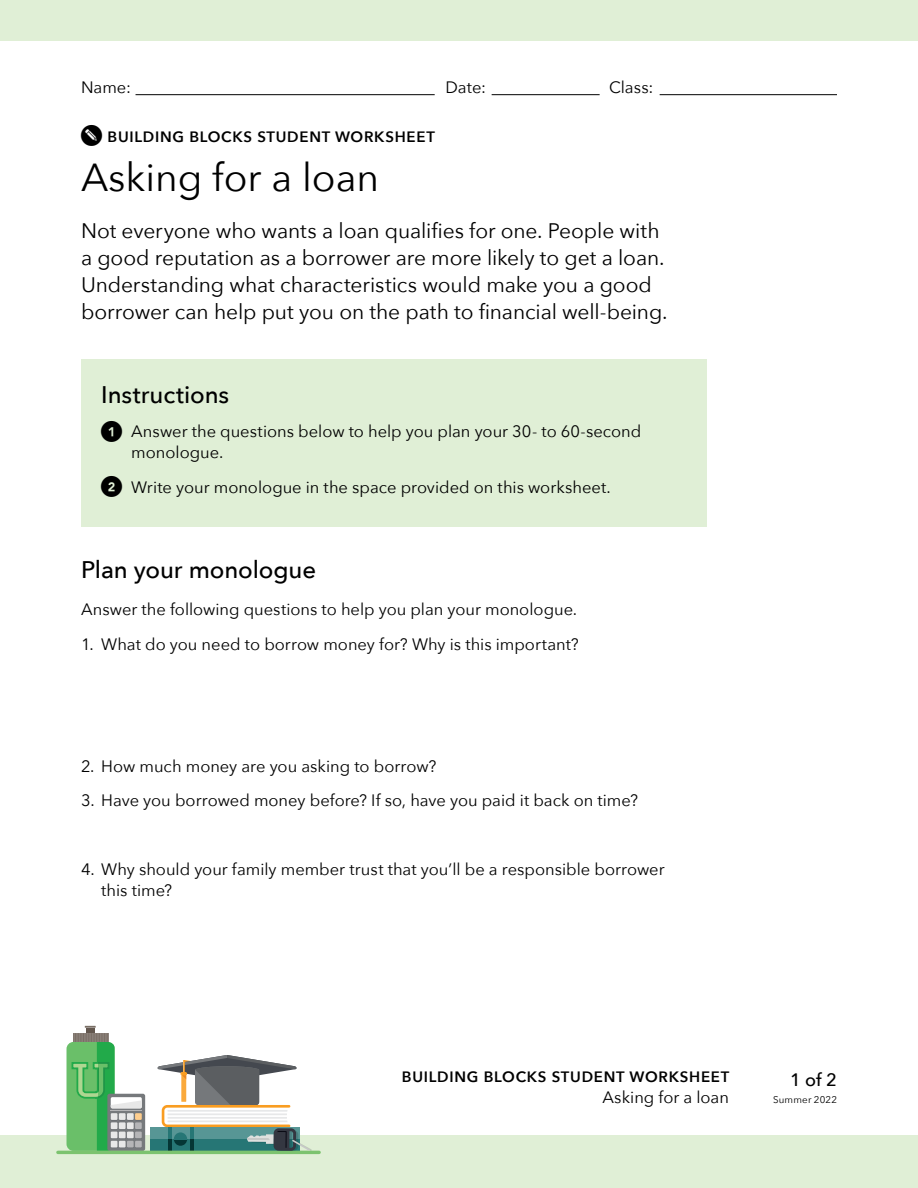
<style>
.page{position:relative;width:918px;height:1188px;background:#fff}
.page>*{position:absolute;margin:0;border:0;box-sizing:border-box;transform-origin:0 0}
.t1{font:39px "Avenir Next";color:#000}
.t2{font:500 24px "Avenir Next";letter-spacing:-.005em;color:#000}
.t3{font:21px/27px "Avenir Next";letter-spacing:-.005em;color:#000}
.t4{font:500 18px "Avenir Next";color:#000}
.t5{font:16.5px/21px "Avenir Next";color:#000}
.t6{font:600 15px "Avenir Next";letter-spacing:.05em;color:#000}
.t7{font:9.75px "Avenir Next";letter-spacing:.02em;color:#000}
</style>
<div class="page">
<hr style="left:136px;top:94px;width:299px;height:1px;background:#000">
<hr style="left:492px;top:94px;width:108px;height:1px;background:#000">
<hr style="left:660px;top:94px;width:177px;height:1px;background:#000">
<div style="left:0;top:0;width:918px;height:40px;background:#e0efd6"></div>
<div style="left:0;top:1135px;width:918px;height:53px;background:#e0efd6"></div>
<div style="left:67px;top:1042px;width:48px;height:109px;background:#6abf69;border-radius:7px"></div>
<div style="left:150px;top:1127px;width:149px;height:24px;background:#267675"></div>
<div style="left:150px;top:1127px;width:149px;height:12px;background:#579695"></div>
<div style="left:107px;top:1094px;width:38px;height:57px;background:#76797c;border-radius:2px"></div>
<hr style="left:58px;top:1151px;width:261px;height:3px;background:#7cc36f">
<svg style="left:71px;top:1026px;width:71px;height:125px"></svg>
<svg style="left:158px;top:1055px;width:154px;height:96px"></svg>
<div style="left:81px;top:359px;width:625px;height:167px;background:#e0efd6"></div>
<p class="t5" style="left:81px;top:76px;width:51px">Name:</p>
<p class="t5" style="left:446px;top:76px;width:42px">Date:</p>
<p class="t5" style="left:609px;top:76px;width:46px">Class:</p>
<p class="t6" style="left:108px;top:124px;width:329px">BUILDING BLOCKS STUDENT WORKSHEET</p>
<h1 class="t1" style="left:81px;top:144px;width:300px">Asking for a loan</h1>
<p class="t3" style="left:81px;top:216px;width:588px">Not everyone who wants a loan qualifies for one. People with a good reputation as a borrower are more likely to get a loan.<br>Understanding what characteristics would make you a good borrower can help put you on the path to financial well-being.</p>
<h2 class="t2" style="left:101px;top:374px;width:130px">Instructions</h2>
<p class="t5" style="left:131px;top:420px;width:512px">Answer the questions below to help you plan your 30- to 60-second monologue.</p>
<p class="t5" style="left:131px;top:476px;width:481px">Write your monologue in the space provided on this worksheet.</p>
<h2 class="t2" style="left:81px;top:549px;width:237px">Plan your monologue</h2>
<p class="t5" style="left:81px;top:598px;width:498px">Answer the following questions to help you plan your monologue.</p>
<p class="t5" style="left:81px;top:633px;width:499px">1. What do you need to borrow money for? Why is this important?</p>
<p class="t5" style="left:81px;top:755px;width:357px">2. How much money are you asking to borrow?</p>
<p class="t5" style="left:81px;top:789px;width:558px">3. Have you borrowed money before? If so, have you paid it back on time?</p>
<p class="t5" style="left:101px;top:858px;width:565px;text-indent:-20px">4. Why should your family member trust that you’ll be a responsible borrower this time?</p>
<p class="t6" style="left:402px;top:1064px;width:329px">BUILDING BLOCKS STUDENT WORKSHEET</p>
<p class="t5" style="left:602px;top:1086px;width:128px">Asking for a loan</p>
<p class="t4" style="left:790px;top:1065px;width:48px">1 of 2</p>
<p class="t7" style="left:773px;top:1092px;width:65px">Summer 2022</p>
</div>
